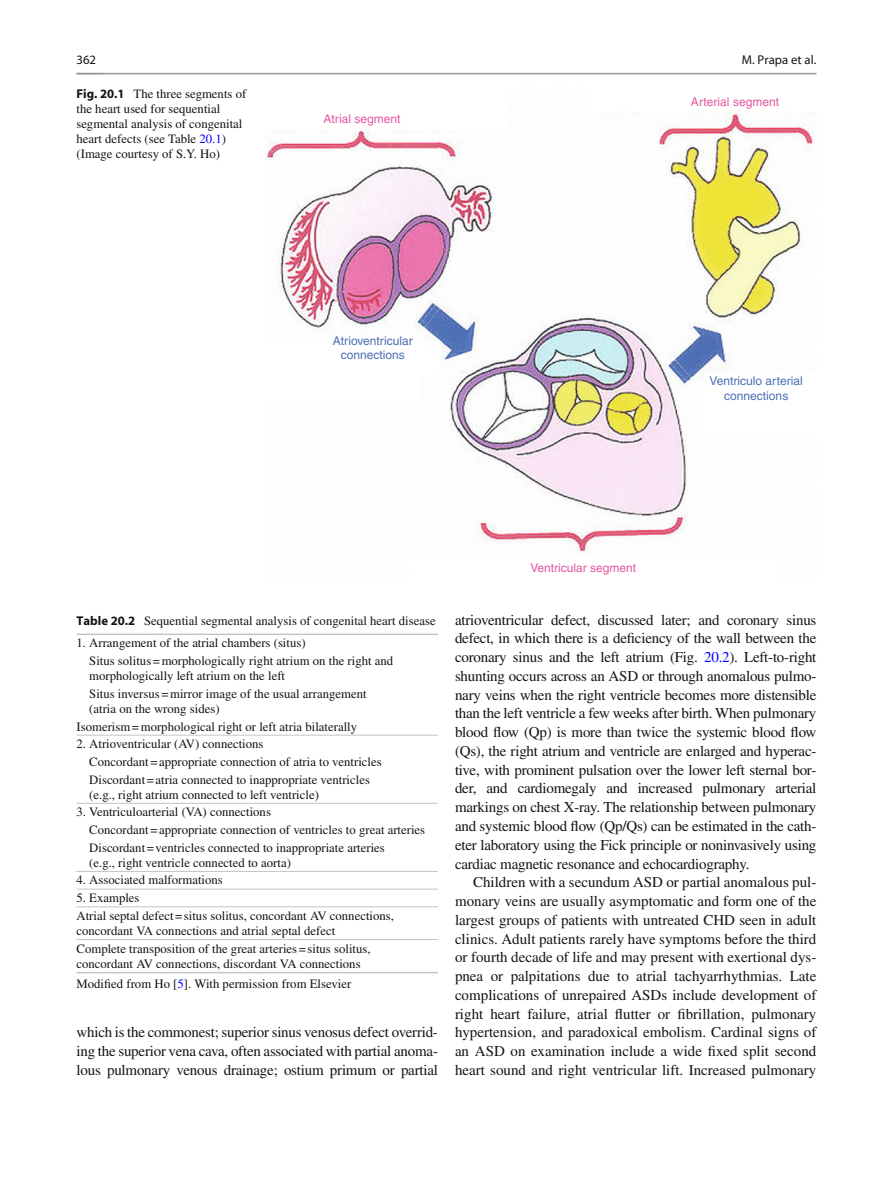
<style>
.page{position:relative;width:893px;height:1187px;background:#fff}
.page>*{position:absolute;margin:0;border:0;box-sizing:border-box;transform-origin:0 0}
.t1{font:15px/18.8px "Times";letter-spacing:-.015em;color:#131413;text-align:justify}
.t2{font:12.75px/17.7px "Times";color:#131413}
.t3{font:12.75px "Myriad";color:#131413}
.t4{font:12px/14.4px "Helvetica";color:#4d6eb3;text-align:center}
.t5{font:12px "Helvetica";color:#e4589c}
.s1{font-family:"Myriad";font-weight:700}
.s2{color:#00f}
</style>
<div class="page">
<hr style="left:77px;top:73px;width:739px;height:1px;background:#989898">
<img style="left:266px;top:113px;width:549px;height:440px">
<hr style="left:77px;top:734px;width:361px;height:1px;background:#c3c4c4">
<hr style="left:77px;top:802px;width:361px;height:1px;background:#c3c4c4">
<hr style="left:77px;top:871px;width:361px;height:1px;background:#c3c4c4">
<hr style="left:77px;top:888px;width:361px;height:1px;background:#c3c4c4">
<hr style="left:77px;top:906px;width:361px;height:1px;background:#c3c4c4">
<hr style="left:77px;top:939px;width:361px;height:1px;background:#c3c4c4">
<hr style="left:77px;top:971px;width:361px;height:2px;background:#c3c4c4">
<hr style="left:77px;top:633px;width:361px;height:2px;background:#c3c4c4">
<p class="t3" style="left:77px;top:55px;width:21px">362</p>
<p class="t3" style="left:742px;top:55px;width:76px">M. Prapa et al.</p>
<p class="t2" style="left:77px;top:87px;width:171px;line-height:15px"><span class="s1">Fig. 20.1</span> The three segments of the heart used for sequential segmental analysis of congenital heart defects (see Table <span class="s2">20.1</span> ) (Image courtesy of S.Y. Ho)</p>
<p class="t5" style="left:324px;top:115px;width:78px">Atrial segment</p>
<p class="t5" style="left:691px;top:97px;width:90px">Arterial segment</p>
<p class="t4" style="left:333px;top:334px;width:81px">Atrioventricular connections</p>
<p class="t4" style="left:710px;top:375px;width:95px">Ventriculo arterial connections</p>
<p class="t2" style="left:77px;top:612px;width:361px"><span class="s1">Table 20.2</span> Sequential segmental analysis of congenital heart disease</p>
<p class="t2" style="left:89px;top:635px;width:305px;text-indent:-13px">1. Arrangement of the atrial chambers (situs)<br>Situs solitus = morphologically right atrium on the right and</p>
<p class="t2" style="left:89px;top:668px;width:279px">morphologically left atrium on the left<br>Situs inversus = mirror image of the usual arrangement</p>
<p class="t2" style="left:77px;top:700px;width:282px;text-indent:13px">(atria on the wrong sides)<br>Isomerism = morphological right or left atria bilaterally</p>
<p class="t2" style="left:89px;top:736px;width:294px;text-indent:-13px">2. Atrioventricular (AV) connections<br>Concordant = appropriate connection of atria to ventricles<br>Discordant = atria connected to inappropriate ventricles</p>
<p class="t2" style="left:89px;top:786px;width:231px">(e.g., right atrium connected to left ventricle)</p>
<p class="t2" style="left:89px;top:804px;width:337px;text-indent:-13px">3. Ventriculoarterial (VA) connections<br>Concordant = appropriate connection of ventricles to great arteries<br>Discordant = ventricles connected to inappropriate arteries</p>
<p class="t2" style="left:89px;top:854px;width:203px">(e.g., right ventricle connected to aorta)</p>
<p class="t2" style="left:77px;top:872px;width:148px">4. Associated malformations</p>
<p class="t2" style="left:77px;top:890px;width:319px">5. Examples<br>Atrial septal defect = situs solitus, concordant AV connections,</p>
<p class="t2" style="left:77px;top:922px;width:296px">concordant VA connections and atrial septal defect<br>Complete transposition of the great arteries = situs solitus,</p>
<p class="t2" style="left:77px;top:954px;width:286px;line-height:20.7px">concordant AV connections, discordant VA connections<br>Modi fi ed from Ho [ <span class="s2">5</span> ] . With permission from Elsevier</p>
<p class="t1" style="left:77px;top:1024px;width:363px">which is the commonest; superior sinus venosus defect overrid&shy;ing the superior vena cava, often associated with partial anoma&shy;lous pulmonary venous drainage; ostium primum or partial</p>
<p class="t5" style="left:530px;top:563px;width:107px">Ventricular segment</p>
<p class="t1" style="left:455px;top:611px;width:363px">atrioventricular defect, discussed later; and coronary sinus defect, in which there is a de fi ciency of the wall between the coronary sinus and the left atrium (Fig. <span class="s2">20.2</span> ). Left-to-right shunting occurs across an ASD or through anomalous pulmo&shy;nary veins when the right ventricle becomes more distensible than the left ventricle a few weeks after birth. When pulmonary blood fl ow (Qp) is more than twice the systemic blood fl ow (Qs), the right atrium and ventricle are enlarged and hyperac&shy;tive, with prominent pulsation over the lower left sternal bor&shy;der, and cardiomegaly and increased pulmonary arterial markings on chest X-ray. The relationship between pulmonary and systemic blood fl ow (Qp/Qs) can be estimated in the cath&shy;eter laboratory using the Fick principle or noninvasively using cardiac magnetic resonance and echocardiography.</p>
<p class="t1" style="left:455px;top:874px;width:363px;text-indent:18px">Children with a secundum ASD or partial anomalous pul&shy;monary veins are usually asymptomatic and form one of the largest groups of patients with untreated CHD seen in adult clinics. Adult patients rarely have symptoms before the third or fourth decade of life and may present with exertional dys&shy;pnea or palpitations due to atrial tachyarrhythmias. Late complications of unrepaired ASDs include development of right heart failure, atrial fl utter or fi brillation, pulmonary hypertension, and paradoxical embolism. Cardinal signs of an ASD on examination include a wide fi xed split second heart sound and right ventricular lift. Increased pulmonary</p>
</div>
